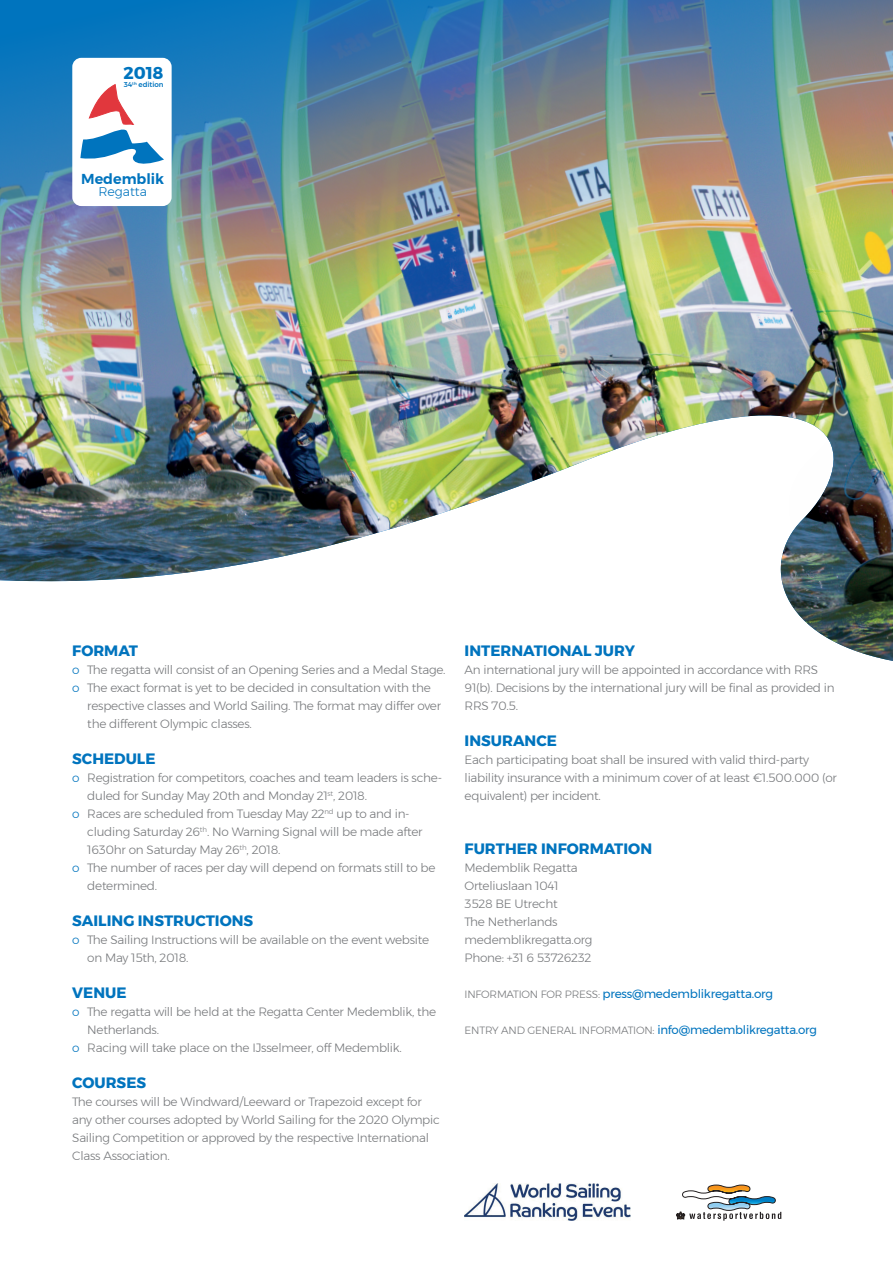
<style>
.page{position:relative;width:893px;height:1263px;background:#fff}
.page>*{position:absolute;margin:0;border:0;box-sizing:border-box;transform-origin:0 0}
.t1{font:700 17.1px "Montserrat";color:#0074be}
.t2{font:700 15px "Montserrat";color:#0074be}
.t3{font:600 14.4px "Montserrat";color:#0074be}
.t4{font:300 12.6px "Montserrat";color:#0074be}
.t5{font:300 12px/18px "Montserrat";letter-spacing:-.02em;color:#76787b}
.t6{font:12px "Montserrat";letter-spacing:-.02em;color:#0074be}
.t7{font:300 10.5px "Montserrat";letter-spacing:-.02em;color:#76787b}
.t8{font:500 7.05px "Montserrat";color:#0074be}
.s1{color:#0074be}
.s2{font-weight:300;font-size:10.5px;color:#76787b}
.s3{font-weight:400;font-size:12px;color:#0074be}
</style>
<div class="page">
<img style="left:788px;top:600px;width:105px;height:61px">
<img style="left:0;top:0;width:893px;height:600px">
<svg style="left:676px;top:1185px;width:105px;height:36px"></svg>
<div style="left:72px;top:58px;width:100px;height:148px;background:#fff;border-radius:9px"></div>
<svg style="left:80px;top:84px;width:84px;height:80px"></svg>
<img style="left:465px;top:1183px;width:166px;height:38px">
<h1 class="t1" style="left:124px;top:59px;width:42px">2018</h1>
<p class="t8" style="left:124px;top:79px;width:41px">34<sup>th</sup> edition</p>
<p class="t3" style="left:81px;top:167px;width:85px">Medemblik</p>
<p class="t4" style="left:98px;top:182px;width:50px">Regatta</p>
<p class="t2" style="left:72px;top:639px;width:67px">FORMAT</p>
<p class="t5" style="left:72px;top:661px;width:375px"><span class="s1">o</span> The regatta will consist of an Opening Series and a Medal Stage. <span class="s1">o</span> The exact format is yet to be decided in consultation with the</p>
<p class="t5" style="left:87px;top:697px;width:355px">respective classes and World Sailing. The format may differ over the different Olympic classes.</p>
<p class="t2" style="left:72px;top:747px;width:85px">SCHEDULE</p>
<p class="t5" style="left:72px;top:769px;width:371px"><span class="s1">o</span> Registration for competitors, coaches and team leaders is sche-</p>
<p class="t5" style="left:87px;top:787px;width:281px">duled for Sunday May 20th and Monday 21<sup>st</sup>, 2018.</p>
<p class="t5" style="left:72px;top:805px;width:339px"><span class="s1">o</span> Races are scheduled from Tuesday May 22<sup>nd</sup> up to and in-</p>
<p class="t5" style="left:87px;top:823px;width:337px">cluding Saturday 26<sup>th</sup>. No Warning Signal will be made after</p>
<p class="t5" style="left:87px;top:841px;width:195px">1630hr on Saturday May 26<sup>th</sup>, 2018.</p>
<p class="t5" style="left:72px;top:859px;width:365px"><span class="s1">o</span> The number of races per day will depend on formats still to be</p>
<p class="t5" style="left:87px;top:877px;width:71px">determined.</p>
<p class="t2" style="left:72px;top:909px;width:183px">SAILING INSTRUCTIONS</p>
<p class="t5" style="left:87px;top:931px;width:343px;text-indent:-15px"><span class="s1">o</span> The Sailing Instructions will be available on the event website on May 15th, 2018.</p>
<p class="t2" style="left:72px;top:981px;width:56px">VENUE</p>
<p class="t5" style="left:72px;top:1003px;width:366px"><span class="s1">o</span> The regatta will be held at the Regatta Center Medemblik, the</p>
<p class="t5" style="left:87px;top:1021px;width:73px">Netherlands.</p>
<p class="t5" style="left:72px;top:1039px;width:331px"><span class="s1">o</span> Racing will take place on the IJsselmeer, off Medemblik.</p>
<p class="t2" style="left:72px;top:1071px;width:75px">COURSES</p>
<p class="t5" style="left:72px;top:1093px;width:369px">The courses will be Windward/Leeward or Trapezoid except for any other courses adopted by World Sailing for the 2020 Olympic Sailing Competition or approved by the respective International Class Association.</p>
<p class="t2" style="left:465px;top:639px;width:172px">INTERNATIONAL JURY</p>
<p class="t5" style="left:465px;top:661px;width:372px">An international jury will be appointed in accordance with RRS<br>91(b). Decisions by the international jury will be final as provided in<br>RRS 70.5.</p>
<p class="t2" style="left:465px;top:729px;width:94px">INSURANCE</p>
<p class="t5" style="left:465px;top:751px;width:374px">Each participating boat shall be insured with valid third-party liability insurance with a minimum cover of at least €1.500.000 (or equivalent) per incident.</p>
<p class="t2" style="left:465px;top:837px;width:189px">FURTHER INFORMATION</p>
<p class="t5" style="left:465px;top:859px;width:129px">Medemblik Regatta<br>Orteliuslaan 1041<br>3528 BE Utrecht<br>The Netherlands medemblikregatta.org<br>Phone: +31 6 53726232</p>
<p class="t6" style="left:465px;top:985px;width:310px"><span class="s2">INFORMATION FOR PRESS:</span> press@medemblikregatta.org</p>
<p class="t7" style="left:465px;top:1023px;width:354px">ENTRY AND GENERAL INFORMATION: <span class="s3">info@medemblikregatta.org</span></p>
</div>
